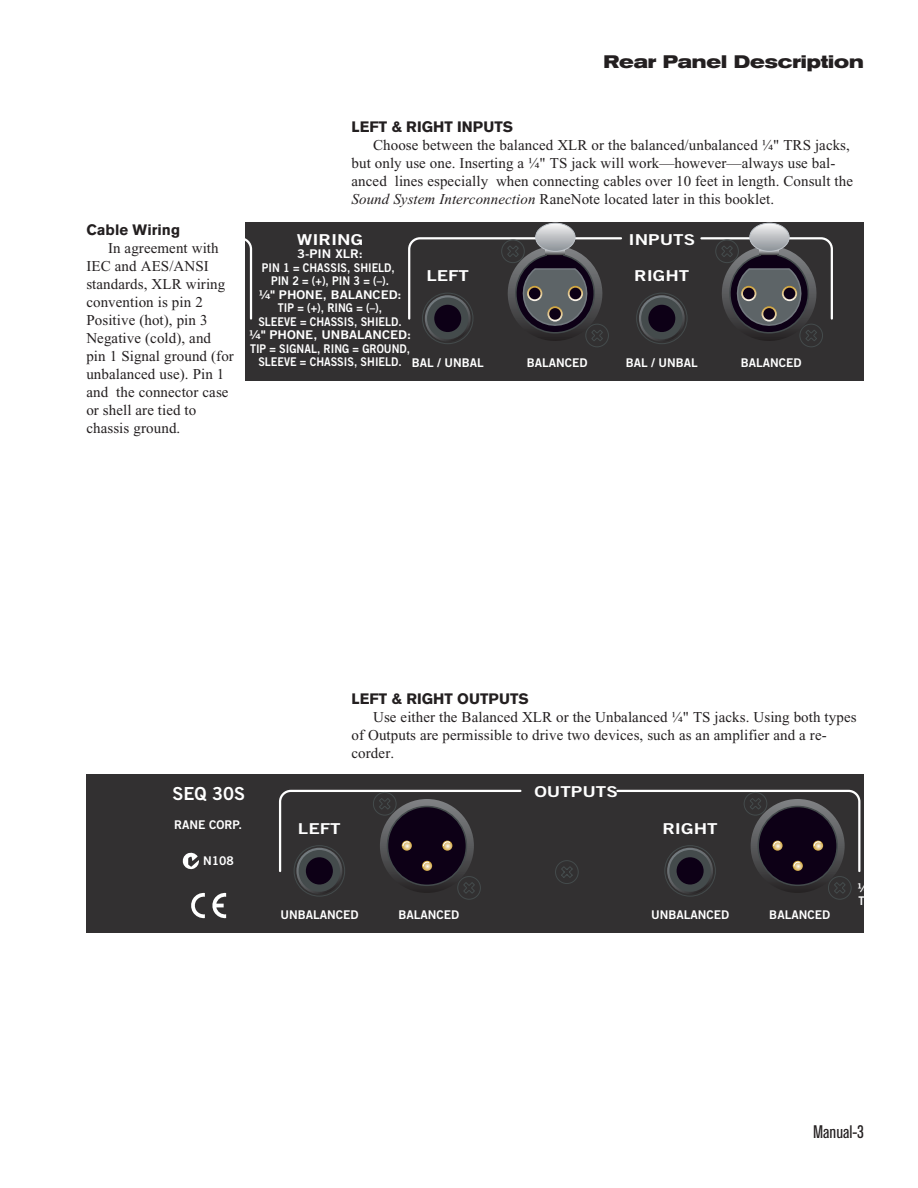
<style>
.page{position:relative;width:918px;height:1188px;background:#fff}
.page>*{position:absolute;margin:0;border:0;box-sizing:border-box;transform-origin:0 0}
.t1{font:700 expanded 18px "Akzidenz Grotesk BE";color:#231f20}
.t2{font:condensed 18px "Akzidenz Grotesk BE";color:#231f20}
.t3{font:18px "Trade Gothic Bold Two";color:#fff}
.t4{font:15px "Times New Roman";letter-spacing:.005em;color:#231f20}
.t5{font:700 15px "Akzidenz Grotesk BE";letter-spacing:.005em;color:#231f20}
.t6{font:15px "Trade Gothic Bold Two";color:#fff;scale:1.25 1}
.t7{font:12px/13.5px "Trade Gothic Bold Two";color:#fff;text-align:center;scale:1.1 1}
.t8{font:12px "Trade Gothic Bold Two";color:#fff}
.s1{font-style:italic}
</style>
<div class="page">
<div style="left:245px;top:222px;width:619px;height:158px;background:#323031"></div>
<svg style="left:245px;top:236px;width:588px;height:85px"></svg>
<svg style="left:501px;top:239px;width:108px;height:108px"></svg>
<svg style="left:527px;top:286px;width:15px;height:15px"></svg>
<div style="left:529px;top:288px;width:11px;height:11px;background:#0d0016;border-radius:50%"></div>
<svg style="left:568px;top:286px;width:15px;height:15px"></svg>
<div style="left:570px;top:288px;width:11px;height:11px;background:#0d0016;border-radius:50%"></div>
<svg style="left:547px;top:306px;width:16px;height:16px"></svg>
<div style="left:549px;top:308px;width:12px;height:12px;background:#0d0016;border-radius:50%"></div>
<div style="left:536px;top:223px;width:39px;height:28px;background:linear-gradient(to bottom,#f2f1f2,#91979c);border-radius:50%"></div>
<div style="left:535px;top:223px;width:40px;height:29px;border:1px solid #bec3c9;border-radius:50%"></div>
<svg style="left:715px;top:239px;width:108px;height:108px"></svg>
<svg style="left:741px;top:286px;width:15px;height:15px"></svg>
<div style="left:743px;top:288px;width:12px;height:11px;background:#0d0016;border-radius:50%"></div>
<svg style="left:782px;top:286px;width:15px;height:15px"></svg>
<div style="left:784px;top:288px;width:11px;height:11px;background:#0d0016;border-radius:50%"></div>
<svg style="left:762px;top:306px;width:15px;height:16px"></svg>
<div style="left:763px;top:308px;width:12px;height:12px;background:#0d0016;border-radius:50%"></div>
<div style="left:750px;top:223px;width:39px;height:28px;background:linear-gradient(to bottom,#f2f1f2,#91979c);border-radius:50%"></div>
<div style="left:749px;top:223px;width:41px;height:29px;border:1px solid #bec3c9;border-radius:50%"></div>
<div style="left:422px;top:293px;width:51px;height:51px;border:1px solid #444b4c;border-radius:50%"></div>
<svg style="left:425px;top:295px;width:46px;height:47px"></svg>
<div style="left:427px;top:297px;width:41px;height:42px;background:#444b4c;border-radius:50%"></div>
<div style="left:434px;top:305px;width:27px;height:27px;background:#0d0016;border-radius:50%"></div>
<div style="left:636px;top:293px;width:51px;height:51px;border:1px solid #444b4c;border-radius:50%"></div>
<svg style="left:639px;top:295px;width:46px;height:47px"></svg>
<div style="left:641px;top:297px;width:42px;height:42px;background:#444b4c;border-radius:50%"></div>
<div style="left:648px;top:305px;width:27px;height:27px;background:#0d0016;border-radius:50%"></div>
<div style="left:86px;top:775px;width:778px;height:158px;background:#323031"></div>
<svg style="left:212px;top:892px;width:14px;height:27px"></svg>
<svg style="left:191px;top:892px;width:14px;height:27px"></svg>
<svg style="left:182px;top:852px;width:17px;height:18px"></svg>
<svg style="left:279px;top:789px;width:582px;height:84px"></svg>
<svg style="left:373px;top:792px;width:206px;height:108px"></svg>
<svg style="left:743px;top:792px;width:109px;height:108px"></svg>
<div style="left:294px;top:845px;width:51px;height:52px;border:1px solid #444b4c;border-radius:50%"></div>
<svg style="left:296px;top:848px;width:46px;height:46px"></svg>
<div style="left:299px;top:850px;width:41px;height:42px;background:#444b4c;border-radius:50%"></div>
<div style="left:306px;top:857px;width:27px;height:28px;background:#0d0016;border-radius:50%"></div>
<div style="left:664px;top:845px;width:52px;height:52px;border:1px solid #444b4c;border-radius:50%"></div>
<svg style="left:667px;top:848px;width:46px;height:46px"></svg>
<div style="left:669px;top:850px;width:42px;height:42px;background:#444b4c;border-radius:50%"></div>
<div style="left:677px;top:857px;width:27px;height:28px;background:#0d0016;border-radius:50%"></div>
<p class="t1" style="left:603px;top:56px;width:262px">Rear Panel Description</p>
<p class="t5" style="left:86px;top:224px;width:95px">Cable Wiring</p>
<p class="t4" style="left:108px;top:242px;width:112px">In agreement with</p>
<p class="t4" style="left:86px;top:260px;width:124px">IEC and AES/ANSI</p>
<p class="t4" style="left:86px;top:278px;width:140px">standards, XLR wiring</p>
<p class="t4" style="left:86px;top:296px;width:118px">convention is pin 2</p>
<p class="t4" style="left:86px;top:314px;width:123px">Positive (hot), pin 3</p>
<p class="t4" style="left:86px;top:332px;width:126px">Negative (cold), and</p>
<p class="t4" style="left:86px;top:350px;width:149px">pin 1 Signal ground (for</p>
<p class="t4" style="left:86px;top:368px;width:140px">unbalanced use). Pin 1</p>
<p class="t4" style="left:86px;top:386px;width:144px">and the connector case</p>
<p class="t4" style="left:86px;top:404px;width:111px">or shell are tied to</p>
<p class="t4" style="left:86px;top:422px;width:95px">chassis ground.</p>
<p class="t5" style="left:352px;top:122px;width:163px">LEFT &amp; RIGHT INPUTS</p>
<p class="t4" style="left:373px;top:140px;width:478px">Choose between the balanced XLR or the balanced/unbalanced ¼" TRS jacks,</p>
<p class="t4" style="left:352px;top:158px;width:486px">but only use one. Inserting a ¼" TS jack will work—however—always use bal-</p>
<p class="t4" style="left:352px;top:176px;width:503px">anced lines especially when connecting cables over 10 feet in length. Consult the</p>
<p class="t4" style="left:352px;top:194px;width:424px"><span class="s1">Sound System Interconnection</span> RaneNote located later in this booklet.</p>
<p class="t6" style="left:629px;top:234px;width:55px">INPUTS</p>
<p class="t6" style="left:426px;top:271px;width:36px">LEFT</p>
<p class="t6" style="left:634px;top:271px;width:46px">RIGHT</p>
<p class="t6" style="left:297px;top:234px;width:55px">WIRING</p>
<p class="t7" style="left:249px;top:248px;width:149px">3-PIN XLR:<br>PIN 1 = CHASSIS, SHIELD,<br>PIN 2 = (+), PIN 3 = (–).<br>¼" PHONE, BALANCED:<br>TIP = (+), RING = (–),<br>SLEEVE = CHASSIS, SHIELD. ¼" PHONE, UNBALANCED:<br>TIP = SIGNAL, RING = GROUND,<br>SLEEVE = CHASSIS, SHIELD.</p>
<p class="t8" style="left:412px;top:358px;width:73px">BAL / UNBAL</p>
<p class="t8" style="left:741px;top:358px;width:62px">BALANCED</p>
<p class="t8" style="left:527px;top:358px;width:62px">BALANCED</p>
<p class="t8" style="left:626px;top:358px;width:73px">BAL / UNBAL</p>
<p class="t5" style="left:352px;top:694px;width:179px">LEFT &amp; RIGHT OUTPUTS</p>
<p class="t4" style="left:373px;top:712px;width:485px">Use either the Balanced XLR or the Unbalanced ¼" TS jacks. Using both types</p>
<p class="t4" style="left:352px;top:730px;width:477px">of Outputs are permissible to drive two devices, such as an amplifier and a re-</p>
<p class="t4" style="left:352px;top:748px;width:44px">corder.</p>
<p class="t3" style="left:173px;top:787px;width:74px">SEQ 30S</p>
<p class="t6" style="left:534px;top:786px;width:68px">OUTPUTS</p>
<p class="t6" style="left:298px;top:823px;width:36px">LEFT</p>
<p class="t6" style="left:662px;top:823px;width:46px">RIGHT</p>
<p class="t8" style="left:174px;top:820px;width:69px">RANE CORP.</p>
<p class="t8" style="left:203px;top:857px;width:32px">N108</p>
<p class="t8" style="left:280px;top:911px;width:80px">UNBALANCED</p>
<p class="t8" style="left:399px;top:911px;width:62px">BALANCED</p>
<p class="t8" style="left:651px;top:911px;width:80px">UNBALANCED</p>
<p class="t8" style="left:769px;top:911px;width:62px">BALANCED</p>
<p class="t7" style="left:857px;top:882px;width:13px;text-align:left">¼<br>T</p>
<p class="t2" style="left:813px;top:1125px;width:52px">Manual-3</p>
</div>
